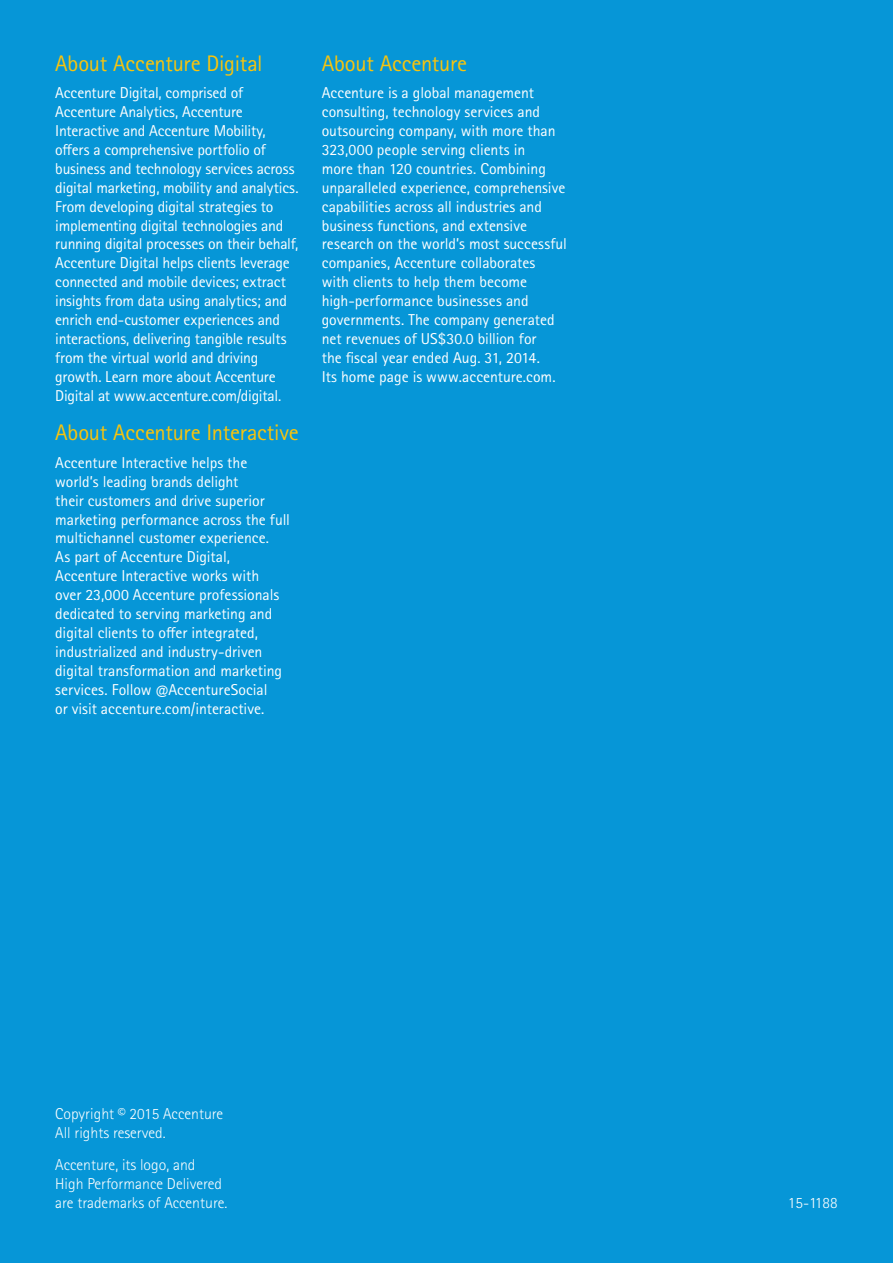
<style>
.page{position:relative;width:893px;height:1263px;background:#0696d7}
.page>*{position:absolute;margin:0;border:0;box-sizing:border-box;transform-origin:0 0}
.L1H_-_colour{font:22.5px "Rotis Sans Seriffor ACN";letter-spacing:-.01em;color:#f9c40c}
.Text_-_black{font:15.75px/18.9px "Rotis Sans Seriffor ACN";letter-spacing:-.005em;color:#fff}
.t1{font:300 15.75px/18.9px "Rotis Sans Seriffor ACN";color:#fff}
</style>
<div class="page">
<p class="L1H_-_colour" style="left:55px;top:50px;width:209px">About Accenture Digital</p>
<p class="Text_-_black" style="left:55px;top:84px;width:245px">Accenture Digital, comprised of Accenture Analytics, Accenture Interactive and Accenture Mobility, offers a comprehensive portfolio of business and technology services across digital marketing, mobility and analytics.<br>From developing digital strategies to implementing digital technologies and running digital processes on their behalf, Accenture Digital helps clients leverage connected and mobile devices; extract insights from data using analytics; and enrich end-customer experiences and interactions, delivering tangible results from the virtual world and driving growth. Learn more about Accenture Digital at www.accenture.com/digital.</p>
<p class="L1H_-_colour" style="left:55px;top:419px;width:245px">About Accenture Interactive</p>
<p class="Text_-_black" style="left:55px;top:453px;width:236px">Accenture Interactive helps the world’s leading brands delight<br>their customers and drive superior marketing performance across the full multichannel customer experience.<br>As part of Accenture Digital, Accenture Interactive works with<br>over 23,000 Accenture professionals dedicated to serving marketing and digital clients to offer integrated, industrialized and industry-driven digital transformation and marketing services. Follow @AccentureSocial<br>or visit accenture.com/interactive.</p>
<p class="L1H_-_colour" style="left:322px;top:50px;width:147px">About Accenture</p>
<p class="Text_-_black" style="left:322px;top:84px;width:247px">Accenture is a global management consulting, technology services and outsourcing company, with more than 323,000 people serving clients in<br>more than 120 countries. Combining unparalleled experience, comprehensive capabilities across all industries and business functions, and extensive research on the world’s most successful companies, Accenture collaborates<br>with clients to help them become high-performance businesses and governments. The company generated net revenues of US$30.0 billion for<br>the fiscal year ended Aug. 31, 2014.<br>Its home page is www.accenture.com.</p>
<p class="t1" style="left:55px;top:1104px;width:169px">Copyright © 2015 Accenture<br>All rights reserved.</p>
<p class="t1" style="left:55px;top:1155px;width:174px">Accenture, its logo, and<br>High Performance Delivered are trademarks of Accenture.</p>
<p class="t1" style="left:788px;top:1193px;width:51px">15-1188</p>
</div>
